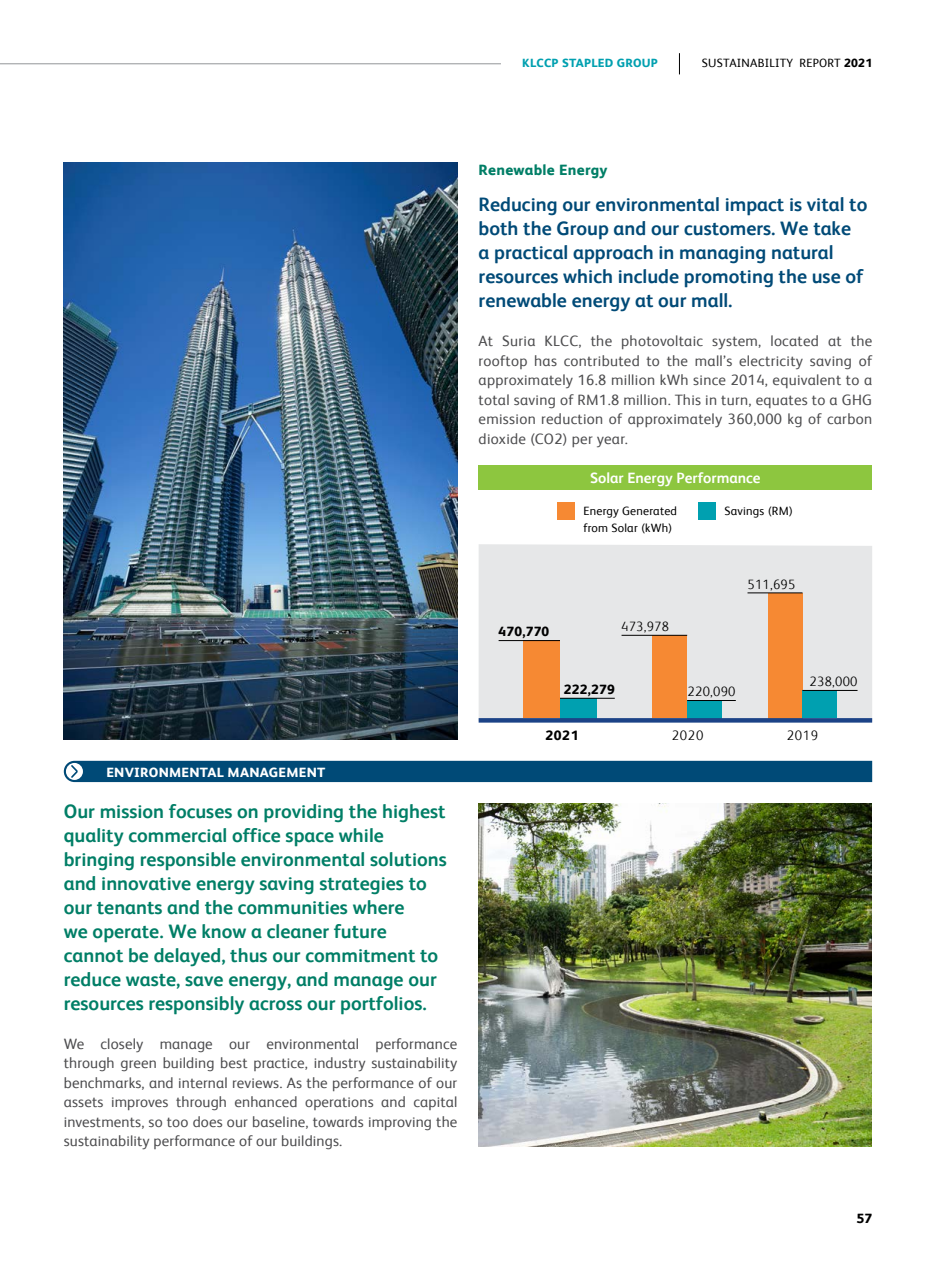
<style>
.page{position:relative;width:936px;height:1276px;background:#fff}
.page>*{position:absolute;margin:0;border:0;box-sizing:border-box;transform-origin:0 0}
.t1{font:700 19.5px/24px "FS Albert Pro";color:#007e66}
.t2{font:700 19.5px/24px "FS Albert Pro";color:#004a77}
.t3{font:15px/19.5px "FS Albert Pro";letter-spacing:.01em;color:#4d4d4f;text-align:justify}
.t4{font:700 15px "FS Albert Pro";color:#fff}
.t5{font:800 15px "FS Albert Pro";letter-spacing:.02em;color:#007e66}
.t6{font:300 13.65px "FS Albert Pro";letter-spacing:.05em;color:#000}
.t7{font:800 13.65px "FS Albert Pro";color:#000}
.t8{font:300 13.5px "FS Albert Pro";letter-spacing:.02em;color:#000}
.t9{font:800 13.5px "FS Albert Pro";letter-spacing:.02em;color:#fff}
.t10{font:800 13.5px "FS Albert Pro";letter-spacing:.02em;color:#000}
.t11{font:12px/16.5px "FS Albert Pro";letter-spacing:.02em;color:#000}
.t12{font:800 12px "FS Albert Pro";letter-spacing:.02em;color:#00a0b0}
.s1{font-weight:800}
</style>
<div class="page">
<hr style="left:0;top:64px;width:501px;height:1px;background:#939598">
<svg style="left:679px;top:53px;width:1px;height:21px"></svg>
<img style="left:64px;top:163px;width:393px;height:576px">
<div style="left:479px;top:544px;width:393px;height:174px;background:#e6e7e8"></div>
<div style="left:652px;top:635px;width:35px;height:83px;background:#f68933"></div>
<hr style="left:621px;top:635px;width:66px;height:1px;background:#000">
<div style="left:687px;top:700px;width:34px;height:22px;background:#00a0b0"></div>
<hr style="left:687px;top:700px;width:48px;height:1px;background:#000">
<div style="left:560px;top:698px;width:37px;height:24px;background:#00a0b0"></div>
<hr style="left:560px;top:698px;width:54px;height:1px;background:#000">
<div style="left:523px;top:641px;width:37px;height:77px;background:#f68933"></div>
<hr style="left:498px;top:640px;width:62px;height:1px;background:#000">
<div style="left:558px;top:502px;width:17px;height:17px;background:#f68933"></div>
<div style="left:698px;top:502px;width:17px;height:17px;background:#00a0b0"></div>
<div style="left:478px;top:465px;width:394px;height:24px;background:#8dc63f"></div>
<div style="left:768px;top:593px;width:34px;height:125px;background:#f68933"></div>
<hr style="left:747px;top:592px;width:55px;height:1px;background:#000">
<div style="left:802px;top:690px;width:35px;height:28px;background:#00a0b0"></div>
<hr style="left:802px;top:690px;width:55px;height:1px;background:#000">
<div style="left:64px;top:761px;width:808px;height:21px;background:#004a77"></div>
<img style="left:478px;top:803px;width:393px;height:343px">
<svg style="left:478px;top:718px;width:394px;height:4px;background:#204789"></svg>
<p class="t12" style="left:522px;top:53px;width:137px">KLCCP STAPLED GROUP</p>
<p class="t11" style="left:702px;top:54px;width:172px">SUSTAINABILITY REPORT <span class="s1">2021</span></p>
<p class="t9" style="left:106px;top:761px;width:220px">ENVIRONMENTAL MANAGEMENT</p>
<p class="t1" style="left:64px;top:798px;width:384px">Our mission focuses on providing the highest quality commercial office space while bringing responsible environmental solutions and innovative energy saving strategies to our tenants and the communities where<br>we operate. We know a cleaner future cannot be delayed, thus our commitment to reduce waste, save energy, and manage our resources responsibly across our portfolios.</p>
<p class="t3" style="left:64px;top:1032px;width:395px">We closely manage our environmental performance through green building best practice, industry sustainability benchmarks, and internal reviews. As the performance of our assets improves through enhanced operations and capital investments, so too does our baseline, towards improving the sustainability performance of our buildings.</p>
<p class="t5" style="left:478px;top:158px;width:130px">Renewable Energy</p>
<h1 class="t2" style="left:478px;top:192px;width:390px">Reducing our environmental impact is vital to both the Group and our customers. We take<br>a practical approach in managing natural resources which include promoting the use of renewable energy at our mall.</h1>
<p class="t3" style="left:478px;top:330px;width:395px">At Suria KLCC, the photovoltaic system, located at the rooftop has contributed to the mall’s electricity saving of approximately 16.8 million kWh since 2014, equivalent to a total saving of RM1.8 million. This in turn, equates to a GHG emission reduction of approximately 360,000 kg of carbon dioxide (CO2) per year.</p>
<p class="t4" style="left:590px;top:467px;width:172px">Solar Energy Performance</p>
<p class="t11" style="left:583px;top:502px;width:95px">Energy Generated from Solar (kWh)</p>
<p class="t11" style="left:724px;top:502px;width:70px">Savings (RM)</p>
<p class="t10" style="left:498px;top:621px;width:52px">470,770</p>
<p class="t8" style="left:621px;top:617px;width:49px">473,978</p>
<p class="t8" style="left:747px;top:575px;width:49px">511,695</p>
<p class="t10" style="left:564px;top:678px;width:52px">222,279</p>
<p class="t8" style="left:687px;top:682px;width:49px">220,090</p>
<p class="t8" style="left:809px;top:672px;width:49px">238,000</p>
<p class="t7" style="left:545px;top:724px;width:35px">2021</p>
<p class="t6" style="left:671px;top:725px;width:33px">2020</p>
<p class="t6" style="left:786px;top:725px;width:33px">2019</p>
<p class="t10" style="left:856px;top:1207px;width:17px">57</p>
</div>
